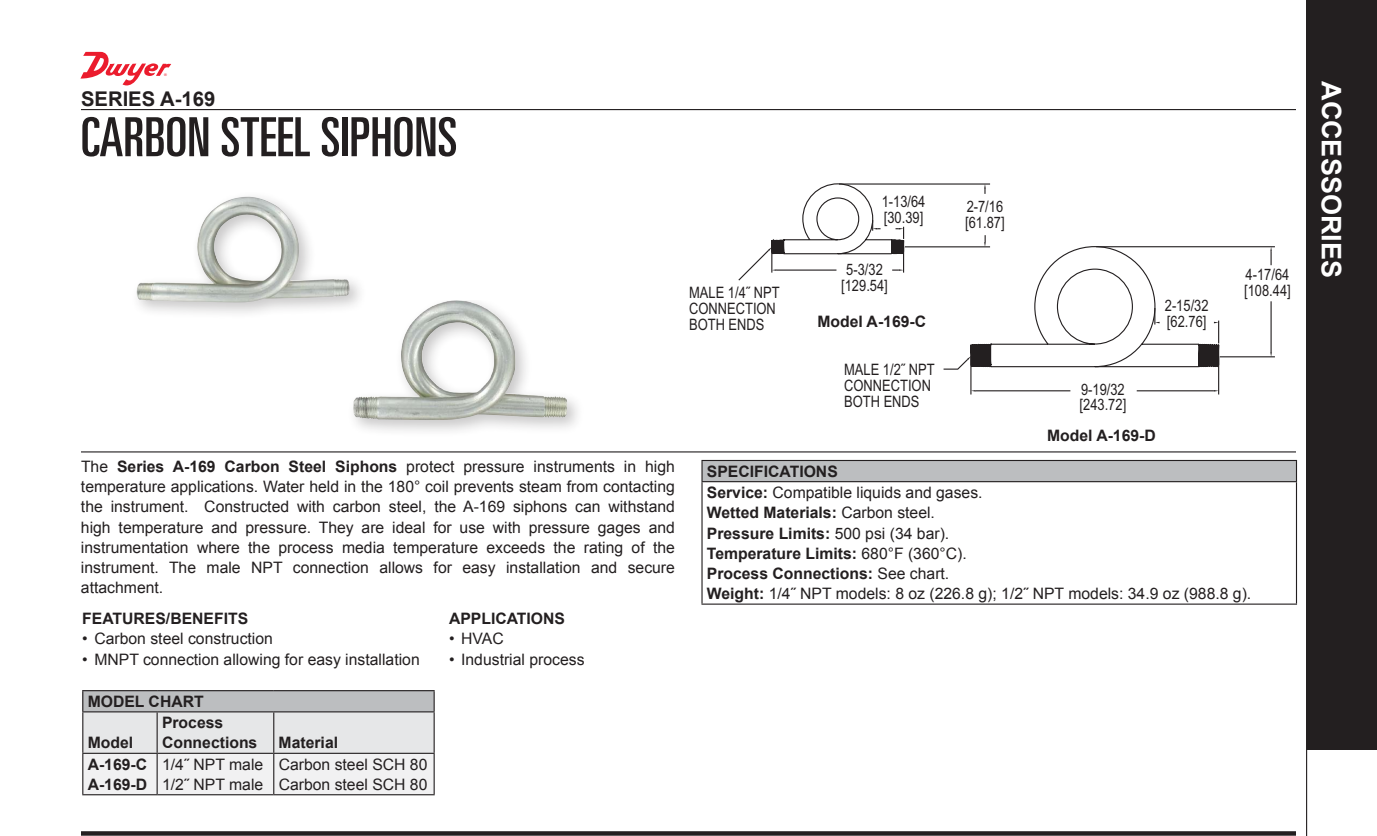
<style>
.page{position:relative;width:1377px;height:836px;background:#fff}
.page>*{position:absolute;margin:0;border:0;box-sizing:border-box;transform-origin:0 0}
.t1{font:ultra-condensed 54px "Univers LT Std";color:#231f20}
.t2{font:700 27px "Arial";color:#fff}
.t3{font:700 20.25px "Arial";color:#231f20}
.t4{font:15.75px/20.2px "Arial";color:#231f20}
.t5{font:15.75px/15.8px "Arial Narrow";color:#231f20}
.t6{font:700 15.75px/20.2px "Arial";color:#231f20}
.s1{font-weight:700}
</style>
<div class="page">
<svg style="left:1306px;top:749px;width:71px;height:87px"></svg>
<div style="left:1306px;top:0;width:71px;height:749px;background:#231f20"></div>
<hr style="left:81px;top:109px;width:1215px;height:1px;background:#231f20">
<div style="left:347px;top:300px;width:238px;height:138px;background:#231f20;opacity:.25"></div>
<img style="left:353px;top:300px;width:214px;height:120px">
<hr style="left:81px;top:451px;width:1215px;height:1px;background:#231f20">
<div style="left:702px;top:460px;width:594px;height:22px;background:#bcbec0"></div>
<hr style="left:1296px;top:482px;width:1px;height:122px;background:#231f20">
<hr style="left:701px;top:604px;width:596px;height:1px;background:#231f20">
<hr style="left:701px;top:460px;width:596px;height:1px;background:#231f20">
<svg style="left:1296px;top:461px;width:1px;height:20px"></svg>
<hr style="left:701px;top:481px;width:596px;height:1px;background:#231f20">
<div style="left:81px;top:831px;width:1215px;height:5px;background:#231f20"></div>
<svg style="left:1225px;top:246px;width:50px;height:112px"></svg>
<div style="left:131px;top:190px;width:236px;height:131px;background:#231f20;opacity:.25"></div>
<img style="left:137px;top:197px;width:213px;height:105px">
<svg style="left:699px;top:110px;width:526px;height:726px"></svg>
<hr style="left:82px;top:690px;width:75px;height:1px;background:#231f20">
<hr style="left:157px;top:690px;width:117px;height:1px;background:#231f20">
<hr style="left:274px;top:690px;width:161px;height:1px;background:#231f20">
<svg style="left:82px;top:691px;width:353px;height:104px"></svg>
<hr style="left:82px;top:711px;width:75px;height:1px;background:#231f20">
<hr style="left:157px;top:711px;width:117px;height:1px;background:#231f20">
<hr style="left:274px;top:711px;width:161px;height:1px;background:#231f20">
<svg style="left:80px;top:52px;width:91px;height:33px"></svg>
<p class="t3" style="left:81px;top:85px;width:136px">SERIES A-169</p>
<h1 class="t1" style="left:81px;top:106px;width:378px">CARBON STEEL SIPHONS</h1>
<p class="t5" style="left:689px;top:284px;width:92px">MALE 1/4˝ NPT<br>CONNECTION<br>BOTH ENDS</p>
<p class="t5" style="left:882px;top:193px;width:45px">1-13/64 [30.39]</p>
<p class="t5" style="left:841px;top:261px;width:48px;text-align:center">5-3/32 [129.54]</p>
<p class="t6" style="left:817px;top:312px;width:110px">Model A-169-C</p>
<p class="t5" style="left:844px;top:361px;width:92px">MALE 1/2˝ NPT<br>CONNECTION<br>BOTH ENDS</p>
<p class="t5" style="left:965px;top:198px;width:41px">2-7/16 [61.87]</p>
<p class="t5" style="left:1165px;top:297px;width:45px">2-15/32 [62.76]</p>
<p class="t5" style="left:1080px;top:380px;width:48px">9-19/32 [243.72]</p>
<p class="t6" style="left:1047px;top:426px;width:110px">Model A-169-D</p>
<p class="t5" style="left:1244px;top:266px;width:48px">4-17/64 [108.44]</p>
<p class="t4" style="left:81px;top:456px;width:595px;text-align:justify">The <span class="s1">Series A-169 Carbon Steel Siphons</span> protect pressure instruments in high temperature applications. Water held in the 180° coil prevents steam from contacting the instrument. Constructed with carbon steel, the A-169 siphons can withstand high temperature and pressure. They are ideal for use with pressure gages and instrumentation where the process media temperature exceeds the rating of the instrument. The male NPT connection allows for easy installation and secure attachment.</p>
<p class="t4" style="left:707px;top:461px;width:546px"><span class="s1">SPECIFICATIONS<br>Service:</span> Compatible liquids and gases.<br><span class="s1">Wetted Materials:</span> Carbon steel.<br><span class="s1">Pressure Limits:</span> 500 psi (34 bar).<br><span class="s1">Temperature Limits:</span> 680°F (360°C).<br><span class="s1">Process Connections:</span> See chart.<br><span class="s1">Weight:</span> 1/4˝ NPT models: 8 oz (226.8 g); 1/2˝ NPT models: 34.9 oz (988.8 g).</p>
<p class="t6" style="left:82px;top:609px;width:167px">FEATURES/BENEFITS</p>
<p class="t4" style="left:82px;top:629px;width:192px">• Carbon steel construction</p>
<p class="t4" style="left:82px;top:649px;width:339px">• MNPT connection allowing for easy installation</p>
<p class="t6" style="left:88px;top:692px;width:118px">MODEL CHART</p>
<p class="t6" style="left:88px;top:733px;width:47px">Model</p>
<p class="t6" style="left:162px;top:713px;width:97px">Process<br>Connections</p>
<p class="t6" style="left:279px;top:733px;width:61px">Material</p>
<p class="t6" style="left:88px;top:754px;width:61px">A-169-C<br>A-169-D</p>
<p class="t4" style="left:162px;top:754px;width:103px">1/4˝ NPT male<br>1/2˝ NPT male</p>
<p class="t4" style="left:279px;top:754px;width:150px">Carbon steel SCH 80<br>Carbon steel SCH 80</p>
<p class="t6" style="left:449px;top:609px;width:118px">APPLICATIONS</p>
<p class="t4" style="left:449px;top:629px;width:56px">• HVAC</p>
<p class="t4" style="left:449px;top:649px;width:137px">• Industrial process</p>
<h2 class="t2" style="left:1349px;top:81px;width:198px;rotate:90deg">ACCESSORIES</h2>
</div>
